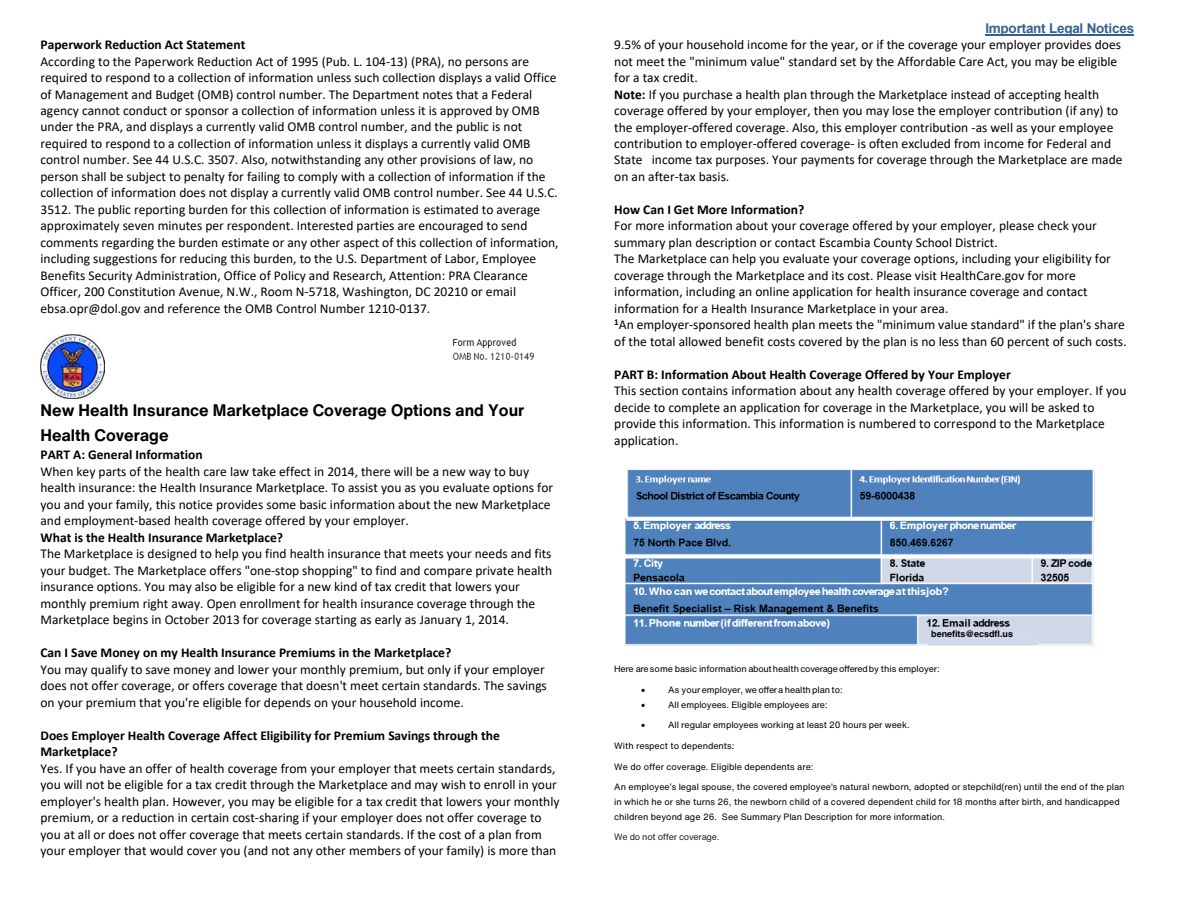
<style>
.page{position:relative;width:1188px;height:918px;background:#fff}
.page>*{position:absolute;margin:0;border:0;box-sizing:border-box;transform-origin:0 0}
.t1{font:700 16.5px/24.3px "Helvetica Now Text";color:#000}
.t2{font:13.5px/16.5px "Calibri";color:#000}
.t3{font:700 13.5px/16.5px "Calibri";color:#000}
.t4{font:700 13.5px "Arial";letter-spacing:-.015em;color:#365f91}
.t5{font:9px/14.5px "Helvetica Now Text";color:#000}
.t6{font:9px "Helvetica Now Text";letter-spacing:-.025em;color:#231f20}
.t7{font:700 9px "Helvetica LT Std";color:#000}
.t8{font:9px "Symbol";color:#000}
.s1{font-weight:700}
.s2{color:#231f20}
</style>
<div class="page">
<hr style="left:985px;top:35px;width:149px;height:1px;background:#365f91">
<img style="left:41px;top:334px;width:63px;height:64px">
<img style="left:452px;top:338px;width:83px;height:22px">
<img style="left:625px;top:518px;width:469px;height:128px">
<img style="left:626px;top:469px;width:469px;height:52px">
<div style="left:928px;top:631px;width:110px;height:14px;background:#d1d9ea"></div>
<p class="t3" style="left:40px;top:36px;width:206px">Paperwork Reduction Act Statement</p>
<p class="t2" style="left:40px;top:53px;width:520px">According to the Paperwork Reduction Act of 1995 (Pub. L. 104-13) (PRA), no persons are required to respond to a collection of information unless such collection displays a valid Office of Management and Budget (OMB) control number. The Department notes that a Federal agency cannot conduct or sponsor a collection of information unless it is approved by OMB under the PRA, and displays a currently valid OMB control number, and the public is not required to respond to a collection of information unless it displays a currently valid OMB control number. See 44 U.S.C. 3507. Also, notwithstanding any other provisions of law, no person shall be subject to penalty for failing to comply with a collection of information if the collection of information does not display a currently valid OMB control number. See 44 U.S.C.<br>3512. The public reporting burden for this collection of information is estimated to average approximately seven minutes per respondent. Interested parties are encouraged to send comments regarding the burden estimate or any other aspect of this collection of information, including suggestions for reducing this burden, to the U.S. Department of Labor, Employee Benefits Security Administration, Office of Policy and Research, Attention: PRA Clearance Officer, 200 Constitution Avenue, N.W., Room N-5718, Washington, DC 20210 or email ebsa.opr@dol.gov and reference the OMB Control Number 1210-0137.</p>
<p class="t1" style="left:40px;top:399px;width:485px">New Health Insurance Marketplace Coverage Options and Your<br>Health Coverage</p>
<p class="t3" style="left:41px;top:447px;width:164px">PART A: General Information</p>
<p class="t2" style="left:41px;top:463px;width:514px">When key parts of the health care law take effect in 2014, there will be a new way to buy health insurance: the Health Insurance Marketplace. To assist you as you evaluate options for you and your family, this notice provides some basic information about the new Marketplace and employment-based health coverage offered by your employer.</p>
<p class="t3" style="left:41px;top:529px;width:244px">What is the Health Insurance Marketplace?</p>
<p class="t2" style="left:40px;top:545px;width:513px">The Marketplace is designed to help you find health insurance that meets your needs and fits your budget. The Marketplace offers "one-stop shopping" to find and compare private health insurance options. You may also be eligible for a new kind of tax credit that lowers your monthly premium right away. Open enrollment for health insurance coverage through the Marketplace begins in October 2013 for coverage starting as early as January 1, 2014.</p>
<p class="t3" style="left:40px;top:644px;width:412px">Can I Save Money on my Health Insurance Premiums in the Marketplace?</p>
<p class="t2" style="left:40px;top:661px;width:508px">You may qualify to save money and lower your monthly premium, but only if your employer does not offer coverage, or offers coverage that doesn't meet certain standards. The savings on your premium that you're eligible for depends on your household income.</p>
<p class="t3" style="left:40px;top:727px;width:461px">Does Employer Health Coverage Affect Eligibility for Premium Savings through the<br>Marketplace?</p>
<p class="t2" style="left:40px;top:759px;width:521px">Yes. If you have an offer of health coverage from your employer that meets certain standards, you will not be eligible for a tax credit through the Marketplace and may wish to enroll in your employer's health plan. However, you may be eligible for a tax credit that lowers your monthly premium, or a reduction in certain cost-sharing if your employer does not offer coverage to you at all or does not offer coverage that meets certain standards. If the cost of a plan from your employer that would cover you (and not any other members of your family) is more than</p>
<p class="t4" style="left:985px;top:19px;width:150px">Important Legal Notices</p>
<p class="t2" style="left:614px;top:36px;width:510px">9.5% of your household income for the year, or if the coverage your employer provides does not meet the "minimum value" standard set by the Affordable Care Act, you may be eligible for a tax credit.<br><span class="s1">Note:</span> If you purchase a health plan through the Marketplace instead of accepting health coverage offered by your employer, then you may lose the employer contribution (if any) to the employer-offered coverage. Also, this employer contribution -as well as your employee contribution to employer-offered coverage- is often excluded from income for Federal and State income tax purposes. Your payments for coverage through the Marketplace are made on an after-tax basis.</p>
<p class="t3" style="left:614px;top:201px;width:192px">How Can I Get More Information?</p>
<p class="t2" style="left:614px;top:217px;width:514px">For more information about your coverage offered by your employer, please check your summary plan description or contact Escambia County School District.<br>The Marketplace can help you evaluate your coverage options, including your eligibility for coverage through the Marketplace and its cost. Please visit HealthCare.gov for more information, including an online application for health insurance coverage and contact information for a Health Insurance Marketplace in your area.<br><sup>1</sup>An employer-sponsored health plan meets the "minimum value standard" if the plan's share of the total allowed benefit costs covered by the plan is no less than 60 percent of such costs.</p>
<p class="t3" style="left:614px;top:366px;width:398px">PART B: Information About Health Coverage Offered by Your Employer</p>
<p class="t2" style="left:614px;top:382px;width:514px">This section contains information about any health coverage offered by your employer. If you decide to complete an application for coverage in the Marketplace, you will be asked to provide this information. This information is numbered to correspond to the Marketplace application.</p>
<p class="t7" style="left:931px;top:628px;width:83px">benefits@ecsdfl.us</p>
<p class="t5" style="left:614px;top:662px;width:327px">Here aresome basic information abouthealth coverageofferedby this employer:</p>
<p class="t8" style="left:641px;top:684px;width:6px">•</p>
<p class="t5" style="left:668px;top:683px;width:176px">As your employer, we offer a health planto:</p>
<p class="t8" style="left:641px;top:699px;width:6px">•</p>
<p class="t5" style="left:668px;top:697px;width:161px">All employees. Eligible employees are:</p>
<p class="t8" style="left:641px;top:719px;width:6px">•</p>
<p class="t5" style="left:668px;top:718px;width:243px">All regular employees working at least 20 hours per week.</p>
<p class="t5" style="left:614px;top:739px;width:122px">With respect to dependents:</p>
<p class="t5" style="left:614px;top:759px;width:201px">We do offer coverage. Eligible dependents are:</p>
<p class="t5" style="left:614px;top:780px;width:512px">An employee’s legal spouse, the covered employee’s natural newborn, adopted or stepchild(ren) until the end of the plan in which he or she turns 26, the newborn child of a covered dependent child for 18 months after birth, and handicapped children beyond age 26. See Summary Plan Description for more information<span class="s2">.</span></p>
<p class="t6" style="left:614px;top:831px;width:107px">We do not offer coverage.</p>
</div>
